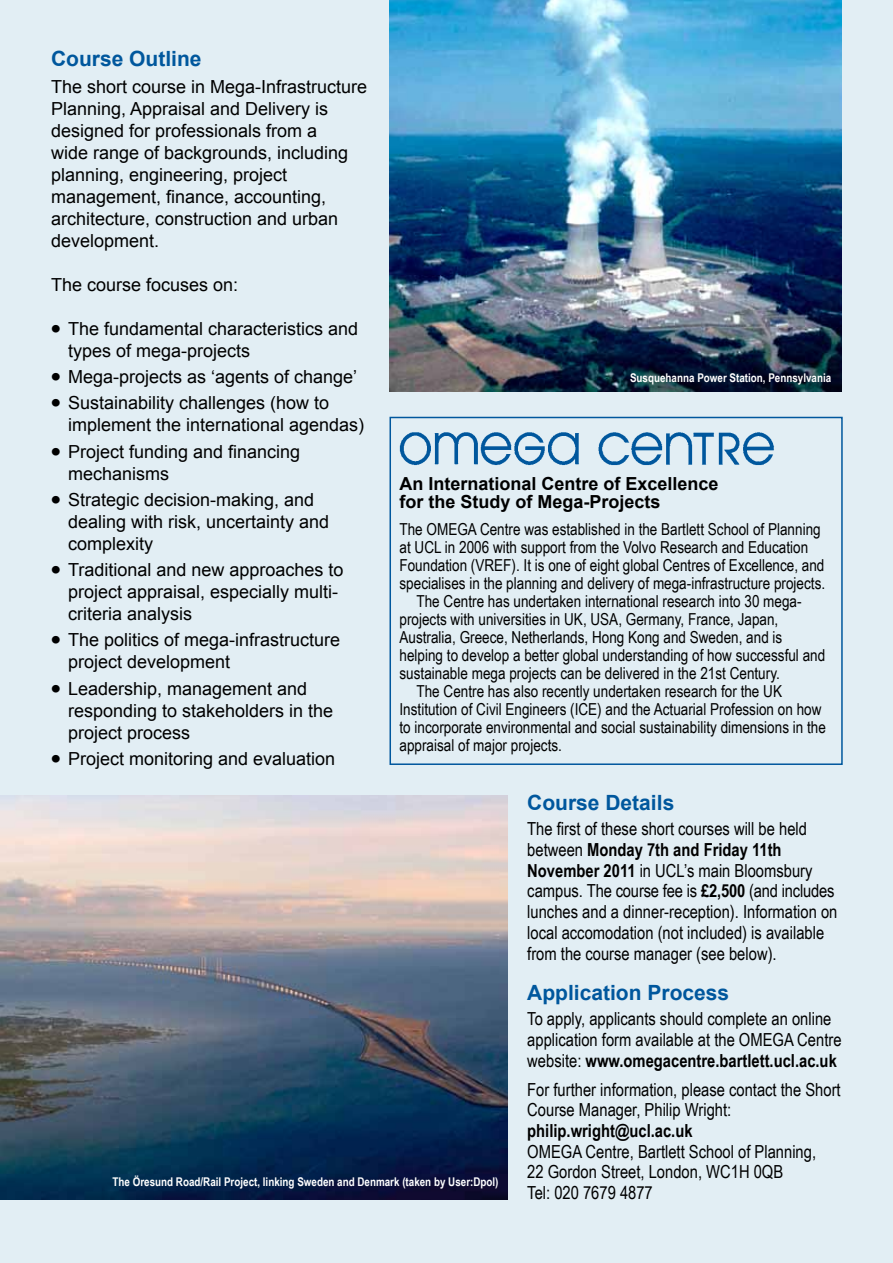
<style>
.page{position:relative;width:893px;height:1263px;background:#e2eef4}
.page>*{position:absolute;margin:0;border:0;box-sizing:border-box;transform-origin:0 0}
.t1{font:700 21px "Arial";color:#00579d}
.t2{font:18px/22px "Arial";color:#000}
.t3{font:18px/20.7px "Arial Narrow";color:#000}
.t4{font:700 18px/18px "Arial";color:#000}
.t5{font:700 18px "Arial Narrow";color:#000}
.t6{font:16.5px "Arial Narrow";color:#000}
.t7{font:700 12px "Arial Narrow";color:#fff}
.s1{font-weight:700;font-size:27px}
.s2{font-weight:700}
</style>
<div class="page">
<img style="left:389px;top:0;width:453px;height:391px">
<div style="left:389px;top:417px;width:454px;height:348px;border:2px solid #00579d"></div>
<img style="left:399px;top:432px;width:375px;height:34px">
<img style="left:0;top:795px;width:507px;height:404px">
<p class="t1" style="left:51px;top:45px;width:152px">Course Outline</p>
<p class="t2" style="left:51px;top:75px;width:318px">The short course in Mega-Infrastructure Planning, Appraisal and Delivery is designed for professionals from a<br>wide range of backgrounds, including planning, engineering, project management, finance, accounting, architecture, construction and urban development.</p>
<p class="t2" style="left:51px;top:274px;width:189px">The course focuses on:</p>
<p class="t2" style="left:68px;top:318px;width:292px;text-indent:-17px"><span class="s1">•</span> The fundamental characteristics and types of mega-projects</p>
<p class="t2" style="left:51px;top:366px;width:308px"><span class="s1">•</span> Mega-projects as ‘agents of change’</p>
<p class="t2" style="left:68px;top:392px;width:298px;text-indent:-17px"><span class="s1">•</span> Sustainability challenges (how to implement the international agendas)</p>
<p class="t2" style="left:68px;top:440px;width:234px;text-indent:-17px"><span class="s1">•</span> Project funding and financing mechanisms</p>
<p class="t2" style="left:68px;top:489px;width:263px;text-indent:-17px"><span class="s1">•</span> Strategic decision-making, and dealing with risk, uncertainty and complexity</p>
<p class="t2" style="left:68px;top:559px;width:277px;text-indent:-17px"><span class="s1">•</span> Traditional and new approaches to project appraisal, especially multi&shy;criteria analysis</p>
<p class="t2" style="left:68px;top:629px;width:274px;text-indent:-17px"><span class="s1">•</span> The politics of mega-infrastructure project development</p>
<p class="t2" style="left:68px;top:677px;width:267px;text-indent:-17px"><span class="s1">•</span> Leadership, management and responding to stakeholders in the project process</p>
<p class="t2" style="left:51px;top:748px;width:286px"><span class="s1">•</span> Project monitoring and evaluation</p>
<p class="t7" style="left:630px;top:369px;width:203px">Susquehanna Power Station, Pennsylvania</p>
<p class="t4" style="left:399px;top:475px;width:321px">An International Centre of Excellence for the Study of Mega-Projects</p>
<p class="t6" style="left:399px;top:517px;width:423px">The OMEGA Centre was established in the Bartlett School of Planning</p>
<p class="t6" style="left:399px;top:535px;width:410px">at UCL in 2006 with support from the Volvo Research and Education</p>
<p class="t6" style="left:399px;top:553px;width:426px">Foundation (VREF). It is one of eight global Centres of Excellence, and</p>
<p class="t6" style="left:399px;top:571px;width:427px">specialises in the planning and delivery of mega-infrastructure projects.</p>
<p class="t6" style="left:416px;top:589px;width:387px">The Centre has undertaken international research into 30 mega-</p>
<p class="t6" style="left:399px;top:607px;width:380px">projects with universities in UK, USA, Germany, France, Japan,</p>
<p class="t6" style="left:399px;top:625px;width:384px">Australia, Greece, Netherlands, Hong Kong and Sweden, and is</p>
<p class="t6" style="left:399px;top:643px;width:427px">helping to develop a better global understanding of how successful and</p>
<p class="t6" style="left:399px;top:661px;width:382px">sustainable mega projects can be delivered in the 21st Century.</p>
<p class="t6" style="left:416px;top:679px;width:367px">The Centre has also recently undertaken research for the UK</p>
<p class="t6" style="left:399px;top:697px;width:423px">Institution of Civil Engineers (ICE) and the Actuarial Profession on how</p>
<p class="t6" style="left:399px;top:715px;width:428px">to incorporate environmental and social sustainability dimensions in the</p>
<p class="t6" style="left:399px;top:733px;width:164px">appraisal of major projects.</p>
<p class="t7" style="left:112px;top:1173px;width:388px">The Öresund Road/Rail Project, linking Sweden and Denmark (taken by User:Dpol)</p>
<p class="t1" style="left:527px;top:789px;width:149px">Course Details</p>
<p class="t3" style="left:527px;top:818px;width:312px">The first of these short courses will be held between <span class="s2">Monday 7th and Friday 11th November 2011</span> in UCL’s main Bloomsbury campus. The course fee is <span class="s2">£2,500</span> (and includes lunches and a dinner-reception). Information on local accomodation (not included) is available from the course manager (see below).</p>
<p class="t1" style="left:527px;top:979px;width:203px">Application Process</p>
<p class="t3" style="left:527px;top:1008px;width:316px">To apply, applicants should complete an online application form available at the OMEGA Centre website: <span class="s2">www.omegacentre.bartlett.ucl.ac.uk</span></p>
<p class="t3" style="left:527px;top:1078px;width:315px">For further information, please contact the Short<br>Course Manager, Philip Wright:</p>
<p class="t5" style="left:527px;top:1117px;width:167px">philip.wright@ucl.ac.uk</p>
<p class="t3" style="left:527px;top:1140px;width:290px">OMEGA Centre, Bartlett School of Planning,<br>22 Gordon Street, London, WC1H 0QB<br>Tel: 020 7679 4877</p>
</div>
